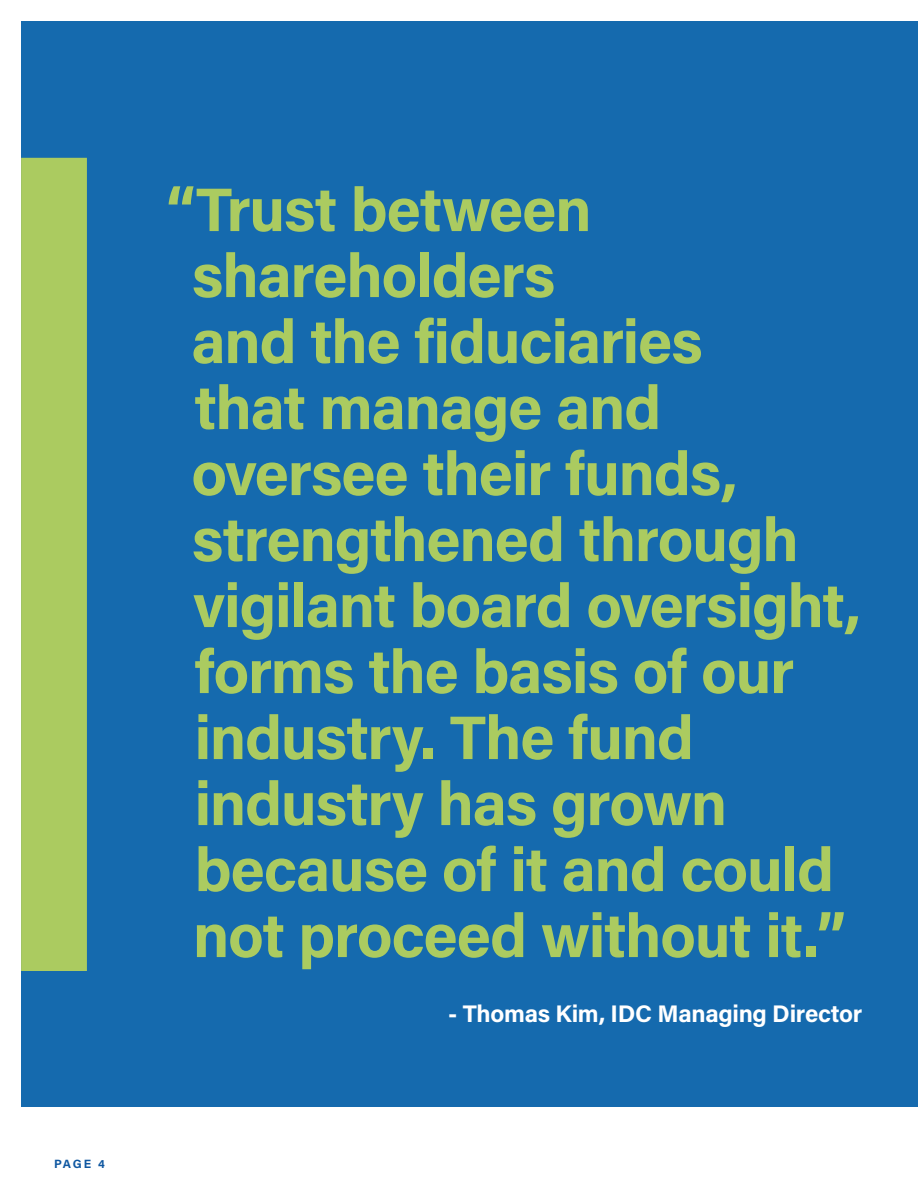
<style>
.page{position:relative;width:918px;height:1188px;background:#fff}
.page>*{position:absolute;margin:0;border:0;box-sizing:border-box;transform-origin:0 0}
.t1{font:700 61.5px/66px "Acumin Pro";letter-spacing:-.02em;color:#abcb60}
.Quote_name{font:700 24px "Acumin Pro";letter-spacing:-.015em;color:#fff}
.t2{font:700 12px "Acumin Pro";color:#1058a1}
</style>
<div class="page">
<div style="left:22px;top:22px;width:896px;height:1085px;background:#156aae"></div>
<div style="left:21px;top:158px;width:66px;height:813px;background:#abcb60;border:2px solid #abcb60"></div>
<p class="t2" style="left:54px;top:1155px;width:52px">PAGE 4</p>
<p class="t1" style="left:191px;top:174px;width:671px;text-indent:-25px">“Trust between shareholders<br>and the fiduciaries<br>that manage and oversee their funds, strengthened through vigilant board oversight, forms the basis of our industry. The fund industry has grown because of it and could not proceed without it.”</p>
<p class="Quote_name" style="left:448px;top:997px;width:416px">- Thomas Kim, IDC Managing Director</p>
</div>
